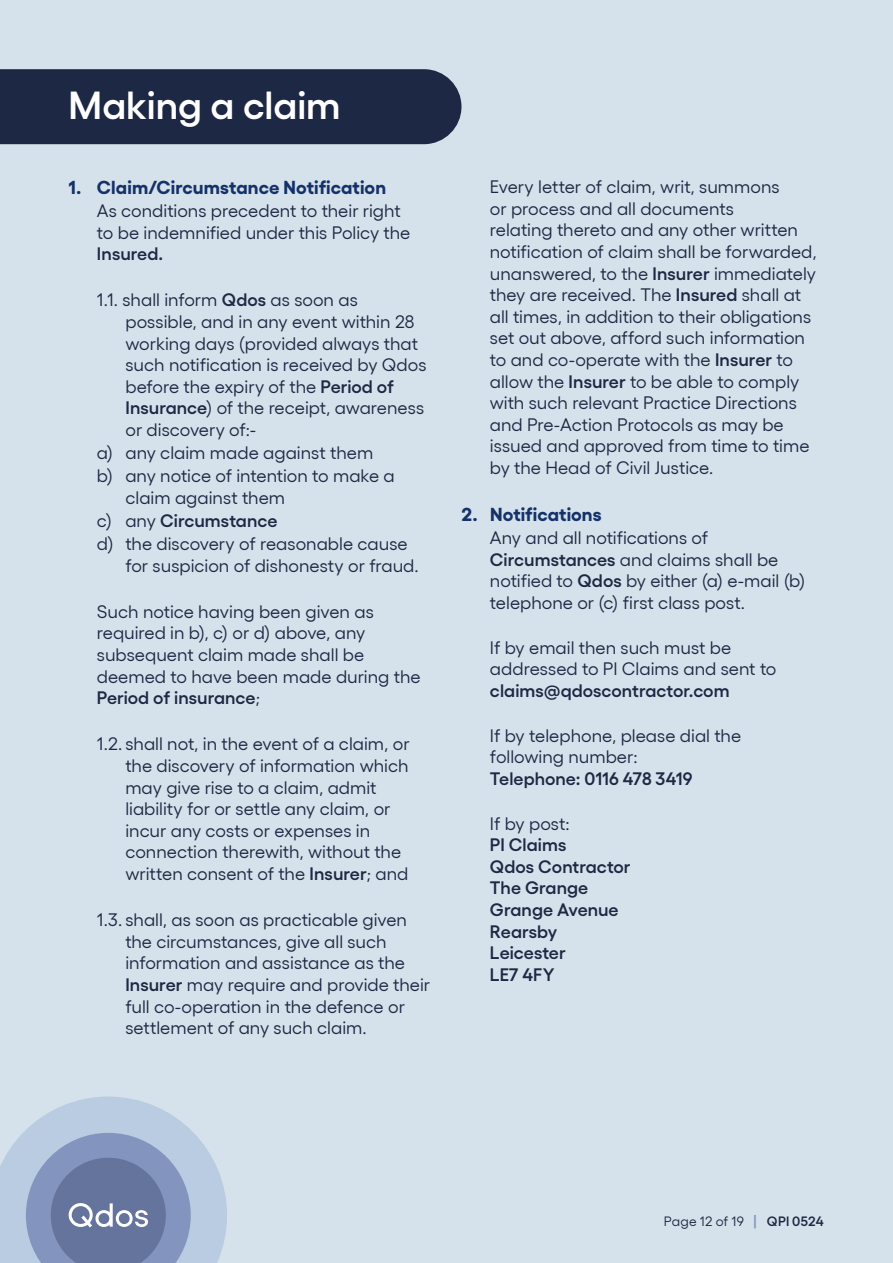
<style>
.page{position:relative;width:893px;height:1263px;background:#d6e2eb}
.page>*{position:absolute;margin:0;border:0;box-sizing:border-box;transform-origin:0 0}
.t1{font:600 39px "Gellix";color:#fff}
.t2{font:700 18.75px "Gellix";letter-spacing:.005em;color:#15316a}
.t3{font:18px/21.6px "Gellix";color:#1d2844}
.t4{font:600 18px/21.6px "Gellix";color:#1d2844}
.t5{font:13.5px "Gellix";letter-spacing:.015em;color:#1d2844}
.s1{font-weight:600}
.s2{font-weight:400}
.s3{font-weight:600;font-size:13.8px;color:#8395be}
</style>
<div class="page">
<svg style="left:0;top:1096px;width:227px;height:167px;background:#9eaecb"></svg>
<div style="left:0;top:69px;width:461px;height:75px;background:#1d2844"></div>
<h1 class="t1" style="left:68px;top:75px;width:274px">Making a claim</h1>
<p class="t2" style="left:68px;top:172px;width:319px">1. Claim/Circumstance Notification</p>
<p class="t3" style="left:97px;top:198px;width:315px">As conditions precedent to their right to be indemnified under this Policy the</p>
<p class="t4" style="left:97px;top:241px;width:68px">Insured.</p>
<p class="t3" style="left:97px;top:287px;width:262px">1.1. shall inform <span class="s1">Qdos</span> as soon as</p>
<p class="t3" style="left:125px;top:309px;width:290px">possible, and in any event within 28</p>
<p class="t3" style="left:125px;top:331px;width:294px">working days (provided always that</p>
<p class="t3" style="left:125px;top:352px;width:303px">such notification is received by Qdos</p>
<p class="t3" style="left:125px;top:374px;width:270px">before the expiry of the <span class="s1">Period of</span></p>
<p class="t3" style="left:125px;top:395px;width:300px"><span class="s1">Insurance</span>) of the receipt, awareness</p>
<p class="t3" style="left:125px;top:417px;width:132px">or discovery of:-</p>
<p class="t3" style="left:97px;top:440px;width:278px">a) any claim made against them</p>
<p class="t3" style="left:97px;top:463px;width:299px">b) any notice of intention to make a</p>
<p class="t3" style="left:125px;top:485px;width:161px">claim against them</p>
<p class="t4" style="left:97px;top:508px;width:182px"><span class="s2">c) any</span> Circumstance</p>
<p class="t3" style="left:97px;top:531px;width:312px">d) the discovery of reasonable cause</p>
<p class="t3" style="left:125px;top:553px;width:295px">for suspicion of dishonesty or fraud.</p>
<p class="t3" style="left:97px;top:599px;width:325px">Such notice having been given as required in b), c) or d) above, any subsequent claim made shall be deemed to have been made during the<br><span class="s1">Period of insurance</span>;</p>
<p class="t3" style="left:125px;top:731px;width:286px;text-indent:-28px">1.2. shall not, in the event of a claim, or the discovery of information which may give rise to a claim, admit liability for or settle any claim, or incur any costs or expenses in connection therewith, without the written consent of the <span class="s1">Insurer</span>; and</p>
<p class="t3" style="left:125px;top:907px;width:306px;text-indent:-28px">1.3. shall, as soon as practicable given the circumstances, give all such information and assistance as the <span class="s1">Insurer</span> may require and provide their full co-operation in the defence or settlement of any such claim.</p>
<p class="t3" style="left:490px;top:174px;width:328px">Every letter of claim, writ, summons<br>or process and all documents<br>relating thereto and any other written notification of claim shall be forwarded, unanswered, to the <span class="s1">Insurer</span> immediately they are received. The <span class="s1">Insured</span> shall at all times, in addition to their obligations set out above, afford such information to and co-operate with the <span class="s1">Insurer</span> to allow the <span class="s1">Insurer</span> to be able to comply with such relevant Practice Directions and Pre-Action Protocols as may be issued and approved from time to time by the Head of Civil Justice.</p>
<p class="t2" style="left:461px;top:499px;width:142px">2. Notifications</p>
<p class="t3" style="left:490px;top:525px;width:317px">Any and all notifications of <span class="s1">Circumstances</span> and claims shall be notified to <span class="s1">Qdos</span> by either (a) e-mail (b) telephone or (c) first class post.</p>
<p class="t3" style="left:490px;top:635px;width:288px">If by email then such must be addressed to PI Claims and sent to</p>
<p class="t4" style="left:490px;top:678px;width:241px">claims@qdoscontractor.com</p>
<p class="t3" style="left:490px;top:723px;width:253px">If by telephone, please dial the following number:</p>
<p class="t4" style="left:490px;top:766px;width:204px">Telephone: 0116 478 3419</p>
<p class="t3" style="left:490px;top:811px;width:81px">If by post:</p>
<p class="t4" style="left:490px;top:832px;width:142px">PI Claims<br>Qdos Contractor<br>The Grange<br>Grange Avenue<br>Rearsby<br>Leicester<br>LE7 4FY</p>
<p class="t5" style="left:664px;top:1211px;width:161px">Page 12 of 19 <span class="s3">|</span> <span class="s1">QPI 0524</span></p>
</div>
